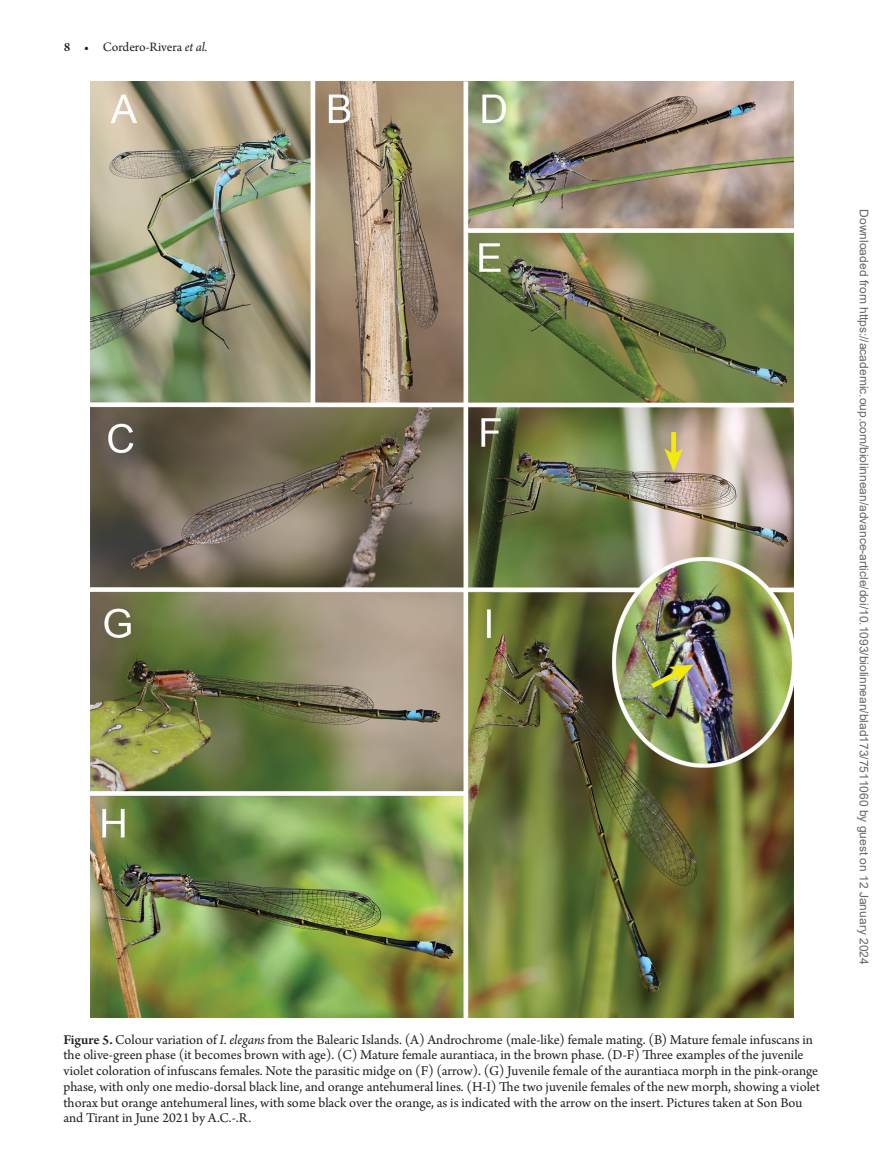
<style>
.page{position:relative;width:893px;height:1174px;background:#fff}
.page>*{position:absolute;margin:0;border:0;box-sizing:border-box;transform-origin:0 0}
.t1{font:14.25px/15.8px "Arno Pro";color:#231f20}
.t2{font:13.5px "Arno Pro";letter-spacing:-.005em;color:#231f20}
.t3{font:12px "Arial";color:#666}
.s1{font-weight:600}
.s2{font-style:italic}
</style>
<div class="page">
<img style="left:91px;top:81px;width:702px;height:936px">
<p class="t2" style="left:64px;top:39px;width:145px"><span class="s1">8 •</span> Cordero-Rivera <span class="s2">et al.</span></p>
<p class="t1" style="left:63px;top:1032px;width:758px"><span class="s1">Figure 5.</span> Colour variation of <span class="s2">I. elegans</span> from the Balearic Islands. (A) Androchrome (male-like) female mating. (B) Mature female infuscans in the olive-green phase (it becomes brown with age). (C) Mature female aurantiaca, in the brown phase. (D-F) Three examples of the juvenile violet coloration of infuscans females. Note the parasitic midge on (F) (arrow). (G) Juvenile female of the aurantiaca morph in the pink-orange phase, with only one medio-dorsal black line, and orange antehumeral lines. (H-I) The two juvenile females of the new morph, showing a violet thorax but orange antehumeral lines, with some black over the orange, as is indicated with the arrow on the insert. Pictures taken at Son Bou and Tirant in June 2021 by A.C.-.R.</p>
<p class="t3" style="left:868px;top:209px;width:756px;rotate:90deg">Downloaded from https://academic.oup.com/biolinnean/advance-article/doi/10.1093/biolinnean/blad173/7511060 by guest on 12 January 2024</p>
</div>
